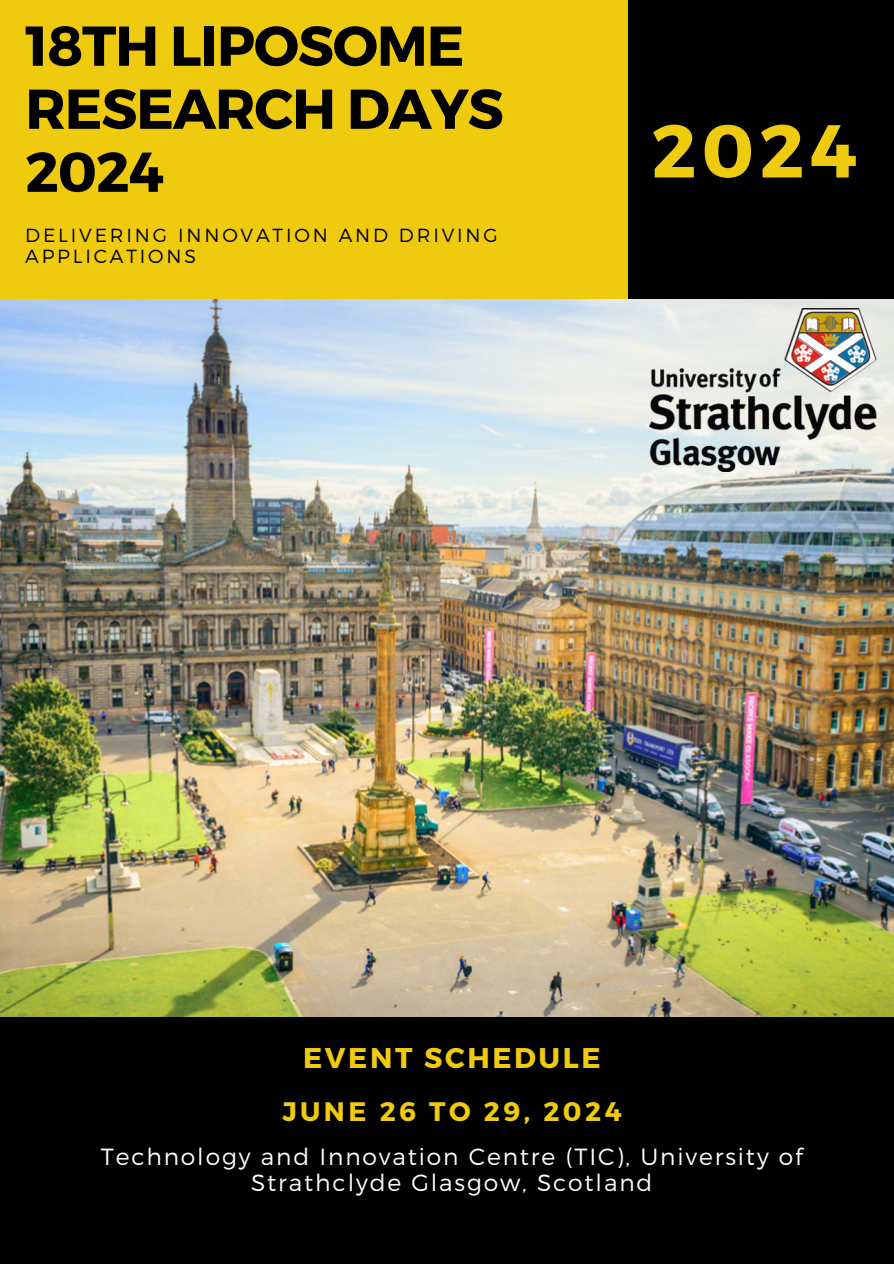
<style>
.page{position:relative;width:894px;height:1264px;background:#fff}
.page>*{position:absolute;margin:0;border:0;box-sizing:border-box;transform-origin:0 0}
.t1{font:700 74.7px "Montserrat";color:#efcb0f}
.t2{font:700 55.95px/63px "Montserrat";letter-spacing:-.02em;color:#000}
.t3{font:700 28.5px "Montserrat";letter-spacing:.09em;color:#efcb0f}
.t4{font:700 26.7px "Montserrat";letter-spacing:.13em;color:#efcb0f}
.t5{font:300 23.4px/26.1px "Montserrat";letter-spacing:.08em;color:#fff;text-align:center}
.t6{font:300 18.9px/21.3px "Montserrat";letter-spacing:.15em;color:#000}
</style>
<div class="page">
<div style="left:0;top:0;width:893px;height:1263px;background:#000"></div>
<div style="left:0;top:0;width:627px;height:321px;background:#efcb0f"></div>
<img style="left:0;top:299px;width:893px;height:717px">
<img style="left:649px;top:308px;width:227px;height:163px">
<h1 class="t2" style="left:25px;top:12px;width:480px">18TH LIPOSOME<br>RESEARCH DAYS<br>2024</h1>
<p class="t6" style="left:25px;top:224px;width:474px">DELIVERING INNOVATION AND DRIVING<br>APPLICATIONS</p>
<h2 class="t1" style="left:651px;top:102px;width:207px">2024</h2>
<h3 class="t3" style="left:303px;top:1038px;width:299px">EVENT SCHEDULE</h3>
<p class="t4" style="left:282px;top:1094px;width:340px">JUNE 26 TO 29, 2024</p>
<h3 class="t5" style="left:101px;top:1142px;width:703px">Technology and Innovation Centre (TIC), University of<br>Strathclyde Glasgow, Scotland</h3>
</div>
